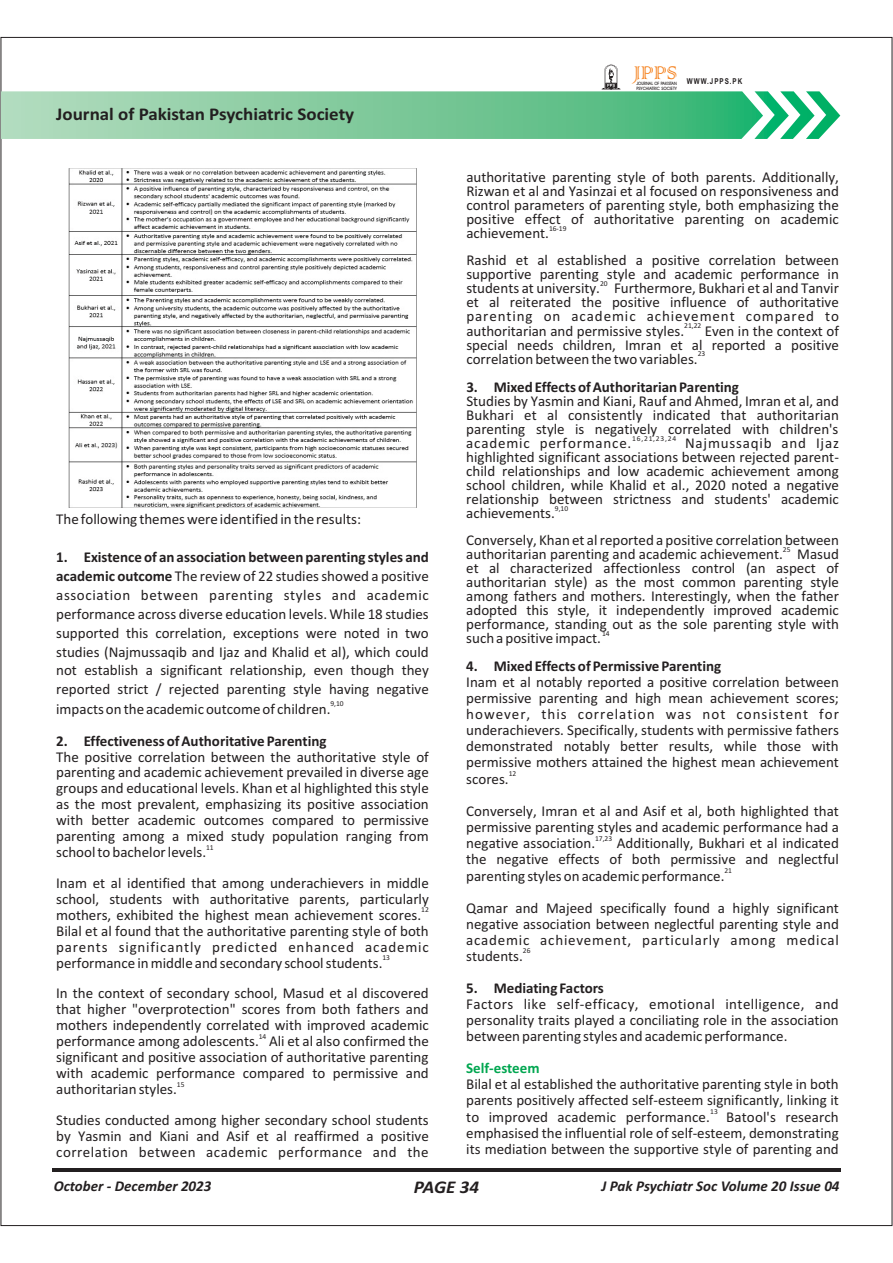
<style>
.page{position:relative;width:893px;height:1263px;background:#fff}
.page>*{position:absolute;margin:0;border:0;box-sizing:border-box;transform-origin:0 0}
.t1{font:24.45px "Colonna";color:#f5821f;scale:.94 1}
.t2{font:700 18px "Calibri";color:#231f20;scale:1.06 1}
.t3{font:italic 700 18px "Calibri";letter-spacing:-.01em;color:#231f20;scale:1.06 1}
.t4{font:15px/14px "Calibri";color:#231f20;text-align:justify}
.t5{font:700 15px "Calibri";color:#231f20}
.t6{font:15px/15.9px "Calibri";letter-spacing:.03em;color:#231f20}
.t7{font:italic 700 15px "Calibri";color:#231f20}
.t8{font:15px "Calibri";letter-spacing:.055em;color:#231f20}
.t9{font:700 15px "Calibri";color:#00a650}
.t10{font:700 8.1px "Arial Narrow";letter-spacing:.125em;color:#231f20;scale:.95 1}
.t11{font:7.5px "Calibri";color:#231f20}
.t12{font:500 4.5px/4.7px "Avant Garde IT Cby BT";color:#231f20;scale:.91 1}
.s1{font-weight:700}
</style>
<div class="page">
<hr style="left:52px;top:1168px;width:789px;height:3px;background:#231f20">
<img style="left:68px;top:168px;width:349px;height:340px">
<svg style="left:1px;top:64px;width:839px;height:75px"></svg>
<p class="t2" style="left:56px;top:106px;width:283px">Journal of Pakistan Psychiatric Society</p>
<p class="t4" style="left:56px;top:513px;width:306px">The following themes were identified in the results:</p>
<p class="t4" style="left:56px;top:548px;width:374px;line-height:18.9px"><span class="s1">1. Existence of an association between parenting styles and academic outcome</span> The review of 22 studies showed a positive association between parenting styles and academic performance across diverse education levels. While 18 studies supported this correlation, exceptions were noted in two studies (Najmussaqib and Ijaz and Khalid et al), which could not establish a significant relationship, even though they reported strict / rejected parenting style having negative</p>
<p class="t11" style="left:330px;top:701px;width:15px">9,10</p>
<p class="t4" style="left:56px;top:703px;width:276px">impacts on the academic outcome of children.</p>
<p class="t5" style="left:56px;top:734px;width:272px">2. Effectiveness of Authoritative Parenting</p>
<p class="t4" style="left:56px;top:750px;width:374px;line-height:15.9px">The positive correlation between the authoritative style of parenting and academic achievement prevailed in diverse age groups and educational levels. Khan et al highlighted this style as the most prevalent, emphasizing its positive association with better academic outcomes compared to permissive parenting among a mixed study population ranging from</p>
<p class="t11" style="left:206px;top:844px;width:9px">11</p>
<p class="t4" style="left:56px;top:838px;width:374px;line-height:30.5px">school to bachelor levels.<br>Inam et al identified that among underachievers in middle</p>
<p class="t4" style="left:56px;top:893px;width:374px">school, students with authoritative parents, particularly</p>
<p class="t11" style="left:421px;top:907px;width:9px">12</p>
<p class="t4" style="left:56px;top:908px;width:374px;line-height:15.9px;text-align:left">mothers, exhibited the highest mean achievement scores.<br>Bilal et al found that the authoritative parenting style of both parents significantly predicted enhanced academic</p>
<p class="t11" style="left:382px;top:955px;width:9px">13</p>
<p class="t4" style="left:56px;top:949px;width:374px;line-height:30.5px">performance in middle and secondary school students.<br>In the context of secondary school, Masud et al discovered</p>
<p class="t4" style="left:56px;top:1002px;width:374px;line-height:15.9px">that higher "overprotection" scores from both fathers and mothers independently correlated with improved academic</p>
<p class="t11" style="left:259px;top:1033px;width:9px">14</p>
<p class="t4" style="left:56px;top:1035px;width:374px;line-height:15.9px">performance among adolescents. Ali et al also confirmed the significant and positive association of authoritative parenting with academic performance compared to permissive and</p>
<p class="t11" style="left:177px;top:1081px;width:9px">15</p>
<p class="t4" style="left:56px;top:1075px;width:374px;line-height:30.5px">authoritarian styles.<br>Studies conducted among higher secondary school students</p>
<p class="t6" style="left:56px;top:1129px;width:374px">by Yasmin and Kiani and Asif et al reaffirmed a positive correlation between academic performance and the</p>
<h1 class="t1" style="left:634px;top:56px;width:48px">JPPS</h1>
<p class="t12" style="left:636px;top:82px;width:46px">JOURNAL OF PAKISTAN<br>PSYCHIATRIC SOCIETY</p>
<p class="t10" style="left:687px;top:78px;width:60px">WWW.JPPS.PK</p>
<p class="t4" style="left:466px;top:172px;width:374px">authoritative parenting style of both parents. Additionally, Rizwan et al and Yasinzai et al focused on responsiveness and control parameters of parenting style, both emphasizing the positive effect of authoritative parenting on academic</p>
<p class="t11" style="left:549px;top:225px;width:19px">16-19</p>
<p class="t4" style="left:466px;top:221px;width:374px;line-height:26.7px">achievement.<br>Rashid et al established a positive correlation between</p>
<p class="t4" style="left:466px;top:268px;width:374px">supportive parenting style and academic performance in</p>
<p class="t11" style="left:600px;top:280px;width:9px">20</p>
<p class="t4" style="left:466px;top:283px;width:374px">students at university. Furthermore, Bukhari et al and Tanvir et al reiterated the positive influence of authoritative parenting on academic achievement compared to</p>
<p class="t11" style="left:684px;top:322px;width:19px">21,22</p>
<p class="t4" style="left:466px;top:325px;width:219px">authoritarian and permissive styles.</p>
<p class="t4" style="left:466px;top:325px;width:374px;text-align:right">Even in the context of<br>special needs children, Imran et al reported a positive</p>
<p class="t11" style="left:698px;top:351px;width:9px">23</p>
<p class="t4" style="left:466px;top:353px;width:233px">correlation between the two variables.</p>
<p class="t5" style="left:466px;top:381px;width:274px">3. Mixed Effects of Authoritarian Parenting</p>
<p class="t4" style="left:466px;top:395px;width:374px">Studies by Yasmin and Kiani, Rauf and Ahmed, Imran et al, and Bukhari et al consistently indicated that authoritarian parenting style is negatively correlated with children's</p>
<p class="t11" style="left:632px;top:435px;width:46px">16,21,23,24</p>
<p class="t8" style="left:466px;top:437px;width:167px">academic performance.</p>
<p class="t4" style="left:466px;top:437px;width:374px;text-indent:219px">Najmussaqib and Ijaz highlighted significant associations between rejected parent&shy;child relationships and low academic achievement among school children, while Khalid et al., 2020 noted a negative relationship between strictness and students' academic</p>
<p class="t11" style="left:555px;top:505px;width:15px">9,10</p>
<p class="t4" style="left:466px;top:501px;width:374px;line-height:26.7px">achievements.<br>Conversely, Khan et al reported a positive correlation between</p>
<p class="t11" style="left:783px;top:546px;width:9px">25</p>
<p class="t4" style="left:466px;top:548px;width:374px">authoritarian parenting and academic achievement. Masud et al characterized affectionless control (an aspect of authoritarian style) as the most common parenting style among fathers and mothers. Interestingly, when the father adopted this style, it independently improved academic performance, standing out as the sole parenting style with</p>
<p class="t11" style="left:602px;top:630px;width:9px">14</p>
<p class="t4" style="left:466px;top:633px;width:136px">such a positive impact.</p>
<p class="t5" style="left:466px;top:660px;width:256px">4. Mixed Effects of Permissive Parenting</p>
<p class="t4" style="left:466px;top:676px;width:374px;line-height:16px">Inam et al notably reported a positive correlation between permissive parenting and high mean achievement scores; however, this correlation was not consistent for underachievers. Specifically, students with permissive fathers demonstrated notably better results, while those with permissive mothers attained the highest mean achievement</p>
<p class="t11" style="left:509px;top:771px;width:9px">12</p>
<p class="t4" style="left:466px;top:764px;width:374px;line-height:32.1px">scores.<br>Conversely, Imran et al and Asif et al, both highlighted that</p>
<p class="t4" style="left:466px;top:821px;width:374px">permissive parenting styles and academic performance had a</p>
<p class="t11" style="left:595px;top:835px;width:19px">17,23</p>
<p class="t4" style="left:466px;top:837px;width:130px">negative association.</p>
<p class="t4" style="left:466px;top:836px;width:374px;line-height:16px;text-align:right">Additionally, Bukhari et al indicated<br>the negative effects of both permissive and neglectful</p>
<p class="t11" style="left:724px;top:867px;width:9px">21</p>
<p class="t4" style="left:466px;top:861px;width:374px;line-height:32.1px">parenting styles on academic performance.<br>Qamar and Majeed specifically found a highly significant</p>
<p class="t4" style="left:466px;top:917px;width:374px;line-height:16px">negative association between neglectful parenting style and academic achievement, particularly among medical</p>
<p class="t11" style="left:523px;top:948px;width:9px">26</p>
<p class="t4" style="left:466px;top:950px;width:58px">students.</p>
<p class="t5" style="left:466px;top:982px;width:139px">5. Mediating Factors</p>
<p class="t4" style="left:466px;top:997px;width:374px;line-height:16px">Factors like self-efficacy, emotional intelligence, and personality traits played a conciliating role in the association between parenting styles and academic performance.</p>
<p class="t4" style="left:466px;top:1077px;width:374px;line-height:16px">Bilal et al established the authoritative parenting style in both parents positively affected self-esteem significantly, linking it</p>
<p class="t11" style="left:710px;top:1108px;width:9px">13</p>
<p class="t4" style="left:466px;top:1110px;width:374px;line-height:16px">to improved academic performance. Batool's research emphasised the influential role of self-esteem, demonstrating its mediation between the supportive style of parenting and</p>
<p class="t9" style="left:466px;top:1062px;width:75px">Self-esteem</p>
<p class="t3" style="left:414px;top:1179px;width:63px">PAGE 34</p>
<p class="t7" style="left:54px;top:1180px;width:159px">October - December 2023</p>
<p class="t7" style="left:601px;top:1180px;width:240px">J Pak Psychiatr Soc Volume 20 Issue 04</p>
</div>
